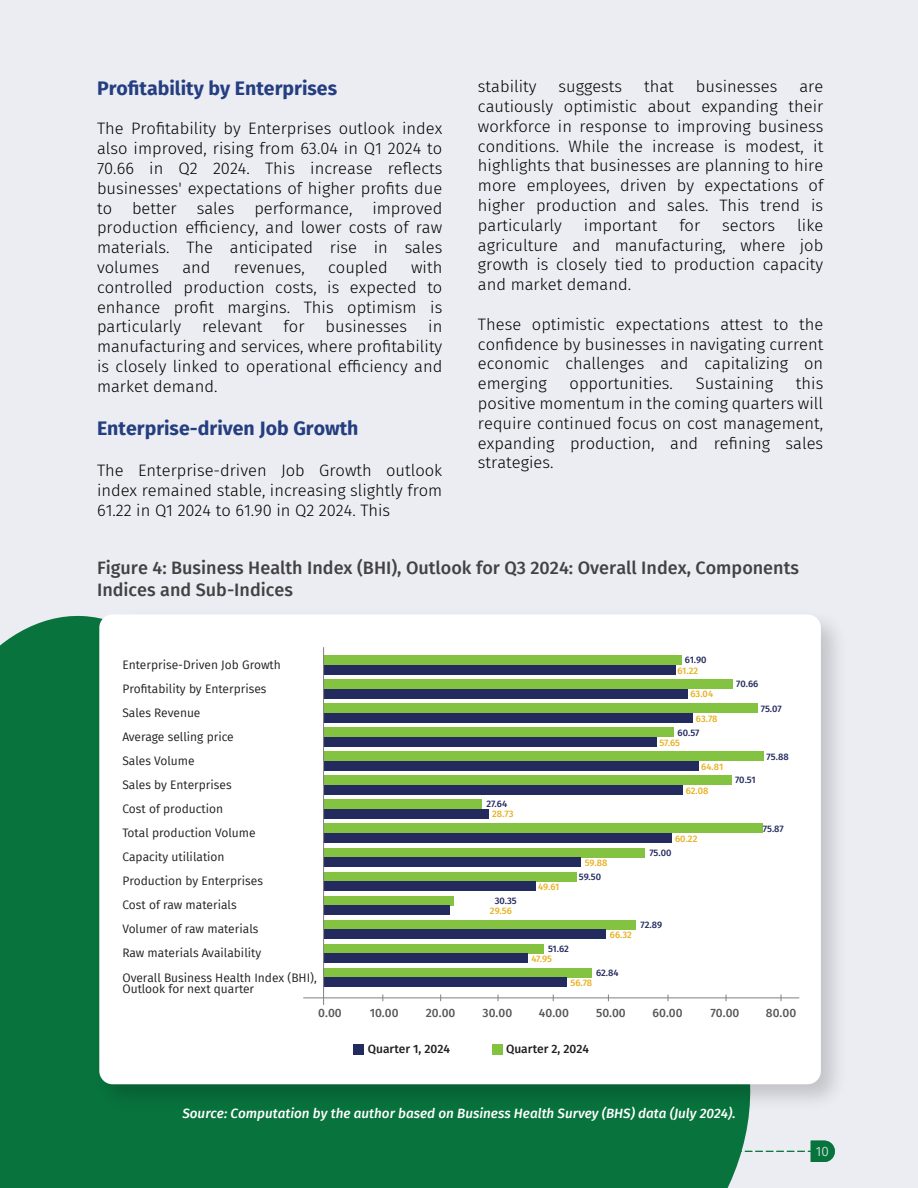
<style>
.page{position:relative;width:918px;height:1188px;background:#ebedf2}
.page>*{position:absolute;margin:0;border:0;box-sizing:border-box;transform-origin:0 0}
.t1{font:700 19.5px "Fira Sans";color:#253e81}
.t2{font:500 18px/21.6px "Fira Sans";color:#434144}
.t3{font:300 16.5px/19.8px "Fira Sans";color:#000;text-align:justify}
.t4{font:italic 500 13.5px "Fira Sans";color:#fff}
.t5{font:300 13.35px "Fira Sans";color:#fff}
.t6{font:12px/24px "Fira Sans";color:#231f20}
.t7{font:500 12px "Fira Sans";color:#58595b}
.t8{font:500 12px "Fira Sans";color:#231f20}
.t9{font:500 9.3px "Fira Sans";color:#232a5e}
.t10{font:500 9.3px "Fira Sans";color:#e8b121}
</style>
<div class="page">
<div style="left:0;top:615px;width:749px;height:573px;background:#08733d"></div>
<img style="left:87px;top:615px;width:750px;height:503px">
<div style="left:99px;top:614px;width:722px;height:470px;background:#fff;border-radius:13px"></div>
<div style="left:353px;top:1044px;width:11px;height:11px;background:#232a5e"></div>
<div style="left:492px;top:1044px;width:10px;height:11px;background:#84c342"></div>
<hr style="left:303px;top:998px;width:496px;height:1px;background:#808184">
<div style="left:324px;top:968px;width:268px;height:10px;background:#84c342"></div>
<div style="left:324px;top:978px;width:243px;height:9px;background:#232a5e"></div>
<div style="left:324px;top:944px;width:220px;height:10px;background:#84c342"></div>
<div style="left:324px;top:954px;width:204px;height:9px;background:#232a5e"></div>
<div style="left:324px;top:920px;width:312px;height:9px;background:#84c342"></div>
<div style="left:324px;top:929px;width:282px;height:10px;background:#232a5e"></div>
<div style="left:324px;top:896px;width:130px;height:9px;background:#84c342"></div>
<div style="left:324px;top:905px;width:126px;height:10px;background:#232a5e"></div>
<div style="left:324px;top:872px;width:253px;height:9px;background:#84c342"></div>
<div style="left:324px;top:881px;width:212px;height:10px;background:#232a5e"></div>
<div style="left:324px;top:848px;width:321px;height:9px;background:#84c342"></div>
<div style="left:324px;top:857px;width:257px;height:10px;background:#232a5e"></div>
<div style="left:324px;top:824px;width:438px;height:9px;background:#84c342"></div>
<div style="left:324px;top:833px;width:348px;height:10px;background:#232a5e"></div>
<div style="left:324px;top:800px;width:158px;height:9px;background:#84c342"></div>
<div style="left:324px;top:809px;width:165px;height:10px;background:#232a5e"></div>
<div style="left:324px;top:776px;width:408px;height:9px;background:#84c342"></div>
<div style="left:324px;top:785px;width:358px;height:10px;background:#232a5e"></div>
<div style="left:324px;top:752px;width:440px;height:9px;background:#84c342"></div>
<div style="left:324px;top:761px;width:374px;height:10px;background:#232a5e"></div>
<div style="left:324px;top:727px;width:350px;height:10px;background:#84c342"></div>
<div style="left:324px;top:737px;width:333px;height:10px;background:#232a5e"></div>
<div style="left:324px;top:703px;width:433px;height:10px;background:#84c342"></div>
<div style="left:324px;top:713px;width:369px;height:10px;background:#232a5e"></div>
<div style="left:324px;top:679px;width:409px;height:10px;background:#84c342"></div>
<div style="left:324px;top:689px;width:364px;height:10px;background:#232a5e"></div>
<div style="left:324px;top:655px;width:358px;height:10px;background:#84c342"></div>
<div style="left:324px;top:665px;width:352px;height:10px;background:#232a5e"></div>
<hr style="left:323px;top:647px;width:1px;height:358px;background:#808184">
<svg style="left:83px;top:1141px;width:752px;height:21px;background:#1c7e4d"></svg>
<p class="t1" style="left:97px;top:72px;width:242px">Profitability by Enterprises</p>
<p class="t3" style="left:97px;top:119px;width:347px">The Profitability by Enterprises outlook index also improved, rising from 63.04 in Q1 2024 to 70.66 in Q2 2024. This increase reflects businesses' expectations of higher profits due to better sales performance, improved production efficiency, and lower costs of raw materials. The anticipated rise in sales volumes</p>
<p class="t3" style="left:97px;top:257px;width:347px;text-indent:314px">with controlled production costs, is expected to enhance profit margins. This optimism is particularly</p>
<p class="t3" style="left:182px;top:257px;width:30px">and</p>
<p class="t3" style="left:234px;top:257px;width:72px">revenues,</p>
<p class="t3" style="left:328px;top:257px;width:61px">coupled</p>
<p class="t3" style="left:97px;top:317px;width:347px;text-indent:331px">in manufacturing and services, where profitability is closely linked to operational efficiency and market demand.</p>
<p class="t1" style="left:97px;top:412px;width:263px">Enterprise-driven Job Growth</p>
<p class="t3" style="left:97px;top:461px;width:347px">The Enterprise-driven Job Growth outlook index remained stable, increasing slightly from 61.22 in Q1 2024 to 61.90 in Q2 2024. This</p>
<p class="t3" style="left:202px;top:317px;width:62px">relevant</p>
<p class="t3" style="left:284px;top:317px;width:22px">for</p>
<p class="t3" style="left:326px;top:317px;width:83px">businesses</p>
<p class="t3" style="left:478px;top:77px;width:60px">stability</p>
<p class="t3" style="left:559px;top:77px;width:65px">suggests</p>
<p class="t3" style="left:644px;top:77px;width:31px">that</p>
<p class="t3" style="left:696px;top:77px;width:83px">businesses</p>
<p class="t3" style="left:478px;top:77px;width:347px;text-indent:321px">are cautiously optimistic about expanding their workforce in response to improving business conditions. While the increase is modest, it highlights that businesses are planning to hire more employees, driven by expectations of higher production and sales. This trend is particularly</p>
<p class="t3" style="left:478px;top:215px;width:347px;text-indent:319px">like agriculture and manufacturing, where job growth is closely tied to production capacity and market demand.</p>
<p class="t3" style="left:478px;top:314px;width:347px">These optimistic expectations attest to the confidence by businesses in navigating current economic challenges and capitalizing on emerging</p>
<p class="t3" style="left:584px;top:215px;width:75px">important</p>
<p class="t3" style="left:679px;top:215px;width:22px">for</p>
<p class="t3" style="left:722px;top:215px;width:55px">sectors</p>
<p class="t3" style="left:478px;top:374px;width:347px;text-indent:318px">this positive momentum in the coming quarters will require continued focus on cost management, expanding production, and refining sales strategies.</p>
<p class="t3" style="left:570px;top:374px;width:105px">opportunities.</p>
<p class="t3" style="left:696px;top:374px;width:79px">Sustaining</p>
<p class="t2" style="left:97px;top:556px;width:703px">Figure 4: Business Health Index (BHI), Outlook for Q3 2024: Overall Index, Components<br>Indices and Sub-Indices</p>
<p class="t6" style="left:122px;top:653px;width:160px">Enterprise-Driven Job Growth<br>Profitability by Enterprises<br>Sales Revenue<br>Average selling price<br>Sales Volume<br>Sales by Enterprises<br>Cost of production<br>Total production Volume<br>Capacity utililation<br>Production by Enterprises<br>Cost of raw materials<br>Volumer of raw materials<br>Raw materials Availability</p>
<p class="t6" style="left:122px;top:972px;width:196px;line-height:11.4px">Overall Business Health Index (BHI),<br>Outlook for next quarter</p>
<p class="t9" style="left:486px;top:796px;width:22px">27.64</p>
<p class="t10" style="left:492px;top:807px;width:23px">28.73</p>
<p class="t9" style="left:495px;top:893px;width:24px">30.35</p>
<p class="t10" style="left:490px;top:903px;width:23px">29.56</p>
<p class="t9" style="left:685px;top:653px;width:23px">61.90</p>
<p class="t10" style="left:678px;top:663px;width:22px">61.22</p>
<p class="t10" style="left:691px;top:687px;width:24px">63.04</p>
<p class="t10" style="left:696px;top:711px;width:23px">63.78</p>
<p class="t9" style="left:678px;top:725px;width:23px">60.57</p>
<p class="t10" style="left:659px;top:735px;width:22px">57.65</p>
<p class="t10" style="left:701px;top:759px;width:24px">64.81</p>
<p class="t10" style="left:686px;top:783px;width:24px">62.08</p>
<p class="t10" style="left:538px;top:879px;width:23px">49.61</p>
<p class="t10" style="left:585px;top:855px;width:24px">59.88</p>
<p class="t9" style="left:579px;top:869px;width:24px">59.50</p>
<p class="t10" style="left:675px;top:831px;width:24px">60.22</p>
<p class="t9" style="left:649px;top:845px;width:24px">75.00</p>
<p class="t9" style="left:548px;top:941px;width:22px">51.62</p>
<p class="t10" style="left:531px;top:951px;width:22px">47.95</p>
<p class="t10" style="left:610px;top:928px;width:24px">66.32</p>
<p class="t9" style="left:596px;top:965px;width:24px">62.84</p>
<p class="t10" style="left:571px;top:976px;width:23px">56.78</p>
<p class="t9" style="left:641px;top:917px;width:23px">72.89</p>
<p class="t9" style="left:736px;top:677px;width:24px">70.66</p>
<p class="t9" style="left:761px;top:701px;width:23px">75.07</p>
<p class="t9" style="left:735px;top:773px;width:22px">70.51</p>
<p class="t9" style="left:767px;top:749px;width:24px">75.88</p>
<p class="t9" style="left:763px;top:821px;width:22px">75.87</p>
<p class="t7" style="left:318px;top:1003px;width:25px">0.00</p>
<p class="t7" style="left:370px;top:1003px;width:30px">10.00</p>
<p class="t7" style="left:426px;top:1003px;width:31px">20.00</p>
<p class="t7" style="left:483px;top:1003px;width:31px">30.00</p>
<p class="t7" style="left:539px;top:1003px;width:32px">40.00</p>
<p class="t7" style="left:596px;top:1003px;width:31px">50.00</p>
<p class="t7" style="left:653px;top:1003px;width:32px">60.00</p>
<p class="t8" style="left:368px;top:1039px;width:84px">Quarter 1, 2024</p>
<p class="t8" style="left:506px;top:1039px;width:84px">Quarter 2, 2024</p>
<p class="t7" style="left:710px;top:1003px;width:30px">70.00</p>
<p class="t7" style="left:766px;top:1003px;width:32px">80.00</p>
<p class="t4" style="left:182px;top:1103px;width:555px">Source: Computation by the author based on Business Health Survey (BHS) data (July 2024).</p>
<p class="t5" style="left:816px;top:1142px;width:14px">1 04</p>
</div>
